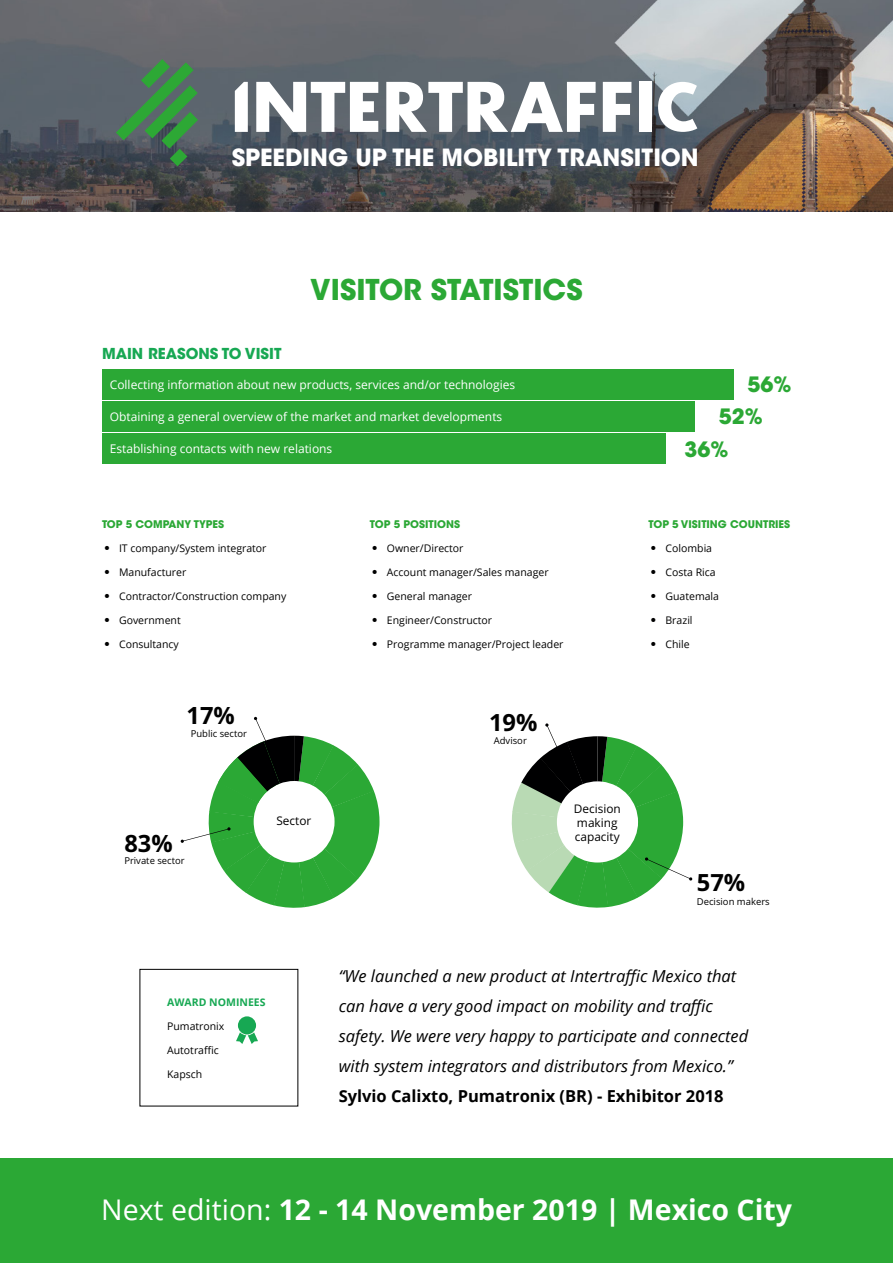
<style>
.page{position:relative;width:893px;height:1263px;background:#fff}
.page>*{position:absolute;margin:0;border:0;box-sizing:border-box;transform-origin:0 0}
.t1{font:700 28.5px "Open Sans";color:#fff}
.t2{font:700 28.5px "ITC Avant Garde Std";color:#2ba835}
.t3{font:700 23.85px "Open Sans";color:#000}
.t4{font:700 23.7px "Open Sans";color:#000}
.t5{font:700 23.55px "ITC Avant Garde Std";color:#fff}
.t6{font:700 21px "ITC Avant Garde Std";color:#2ba835}
.t7{font:italic 16.5px/30px "Open Sans";color:#000001}
.t8{font:700 16.5px "Open Sans";color:#000001}
.t9{font:700 15px "ITC Avant Garde Std";color:#17a853}
.t10{font:12px "Open Sans";color:#fff}
.t11{font:11.85px/14.2px "Open Sans";color:#000}
.t12{font:10.5px "Open Sans";color:#000001}
.t13{font:700 10.5px "ITC Avant Garde Std";color:#2ba835}
.t14{font:10.5px "Open Sans";color:#000}
.t15{font:700 10.5px "Open Sans";color:#17a853}
.t16{font:9.6px "Open Sans";color:#000}
.t17{font:9.45px "Open Sans";color:#000}
.s1{font-family:"ITC Avant Garde Std";font-weight:700;font-size:13.35px}
.s2{font-weight:400}
</style>
<div class="page">
<div style="left:0;top:1158px;width:893px;height:105px;background:#2ba835"></div>
<img style="left:0;top:0;width:893px;height:212px">
<div style="left:103px;top:369px;width:631px;height:31px;background:#2ba835"></div>
<div style="left:103px;top:401px;width:592px;height:30px;background:#2ba835"></div>
<div style="left:103px;top:433px;width:563px;height:30px;background:#2ba835"></div>
<svg style="left:511px;top:723px;width:181px;height:185px"></svg>
<svg style="left:181px;top:717px;width:198px;height:191px"></svg>
<svg style="left:236px;top:1032px;width:22px;height:12px"></svg>
<div style="left:238px;top:1016px;width:18px;height:18px;background:#17a853;border-radius:50%"></div>
<svg style="left:256px;top:82px;width:122px;height:50px"></svg>
<svg style="left:386px;top:82px;width:210px;height:50px"></svg>
<svg style="left:603px;top:82px;width:28px;height:50px"></svg>
<div style="left:639px;top:82px;width:13px;height:50px;background:#fff"></div>
<svg style="left:658px;top:82px;width:39px;height:50px"></svg>
<svg style="left:235px;top:82px;width:13px;height:50px"></svg>
<svg style="left:116px;top:59px;width:82px;height:107px"></svg>
<p class="t5" style="left:232px;top:142px;width:469px">SPEEDING UP THE MOBILITY TRANSITION</p>
<p class="t2" style="left:310px;top:271px;width:274px">VISITOR STATISTICS</p>
<p class="t9" style="left:102px;top:343px;width:181px">MAIN REASONS TO VISIT</p>
<p class="t10" style="left:110px;top:377px;width:407px">Collecting information about new products, services and/or technologies</p>
<p class="t10" style="left:110px;top:409px;width:394px">Obtaining a general overview of the market and market developments</p>
<p class="t10" style="left:110px;top:440px;width:224px">Establishing contacts with new relations</p>
<p class="t13" style="left:102px;top:517px;width:123px">TOP 5 COMPANY TYPES</p>
<p class="t12" style="left:102px;top:541px;width:166px"><span class="s1">•</span> IT company/System integrator</p>
<p class="t12" style="left:102px;top:565px;width:86px"><span class="s1">•</span> Manufacturer</p>
<p class="t12" style="left:102px;top:589px;width:186px"><span class="s1">•</span> Contractor/Construction company</p>
<p class="t12" style="left:102px;top:613px;width:80px"><span class="s1">•</span> Government</p>
<p class="t12" style="left:102px;top:637px;width:78px"><span class="s1">•</span> Consultancy</p>
<p class="t3" style="left:187px;top:699px;width:50px">17%</p>
<p class="t16" style="left:191px;top:727px;width:58px">Public sector</p>
<p class="t3" style="left:124px;top:826px;width:50px">83%</p>
<p class="t16" style="left:124px;top:854px;width:62px">Private sector</p>
<p class="t11" style="left:276px;top:813px;width:36px">Sector</p>
<p class="t13" style="left:370px;top:517px;width:92px">TOP 5 POSITIONS</p>
<p class="t12" style="left:370px;top:541px;width:95px"><span class="s1">•</span> Owner/Director</p>
<p class="t12" style="left:370px;top:565px;width:180px"><span class="s1">•</span> Account manager/Sales manager</p>
<p class="t12" style="left:370px;top:589px;width:104px"><span class="s1">•</span> General manager</p>
<p class="t12" style="left:370px;top:613px;width:124px"><span class="s1">•</span> Engineer/Constructor</p>
<p class="t12" style="left:370px;top:637px;width:195px"><span class="s1">•</span> Programme manager/Project leader</p>
<p class="t4" style="left:489px;top:705px;width:50px">19%</p>
<p class="t17" style="left:494px;top:734px;width:35px">Advisor</p>
<p class="t11" style="left:574px;top:801px;width:49px">Decision making capacity</p>
<p class="t6" style="left:748px;top:371px;width:45px">56%</p>
<p class="t6" style="left:719px;top:403px;width:45px">52%</p>
<p class="t6" style="left:684px;top:435px;width:45px">36%</p>
<p class="t13" style="left:648px;top:517px;width:143px">TOP 5 VISITING COUNTRIES</p>
<p class="t12" style="left:648px;top:541px;width:65px"><span class="s1">•</span> Colombia</p>
<p class="t12" style="left:648px;top:565px;width:69px"><span class="s1">•</span> Costa Rica</p>
<p class="t12" style="left:648px;top:589px;width:72px"><span class="s1">•</span> Guatemala</p>
<p class="t12" style="left:648px;top:613px;width:46px"><span class="s1">•</span> Brazil</p>
<p class="t12" style="left:648px;top:637px;width:43px"><span class="s1">•</span> Chile</p>
<p class="t4" style="left:697px;top:866px;width:50px">57%</p>
<p class="t17" style="left:697px;top:895px;width:74px">Decision makers</p>
<p class="t15" style="left:167px;top:995px;width:100px">AWARD NOMINEES</p>
<p class="t14" style="left:167px;top:1019px;width:59px">Pumatronix</p>
<p class="t14" style="left:167px;top:1043px;width:53px">Autotraffic</p>
<p class="t14" style="left:167px;top:1067px;width:37px">Kapsch</p>
<p class="t7" style="left:339px;top:960px;width:411px">“We launched a new product at Intertraffic Mexico that can have a very good impact on mobility and traffic safety. We were very happy to participate and connected with system integrators and distributors from Mexico.”</p>
<p class="t8" style="left:339px;top:1084px;width:386px">Sylvio Calixto, Pumatronix (BR) - Exhibitor 2018</p>
<p class="t1" style="left:101px;top:1189px;width:692px"><span class="s2">Next edition:</span> 12 - 14 November 2019 | Mexico City</p>
</div>
